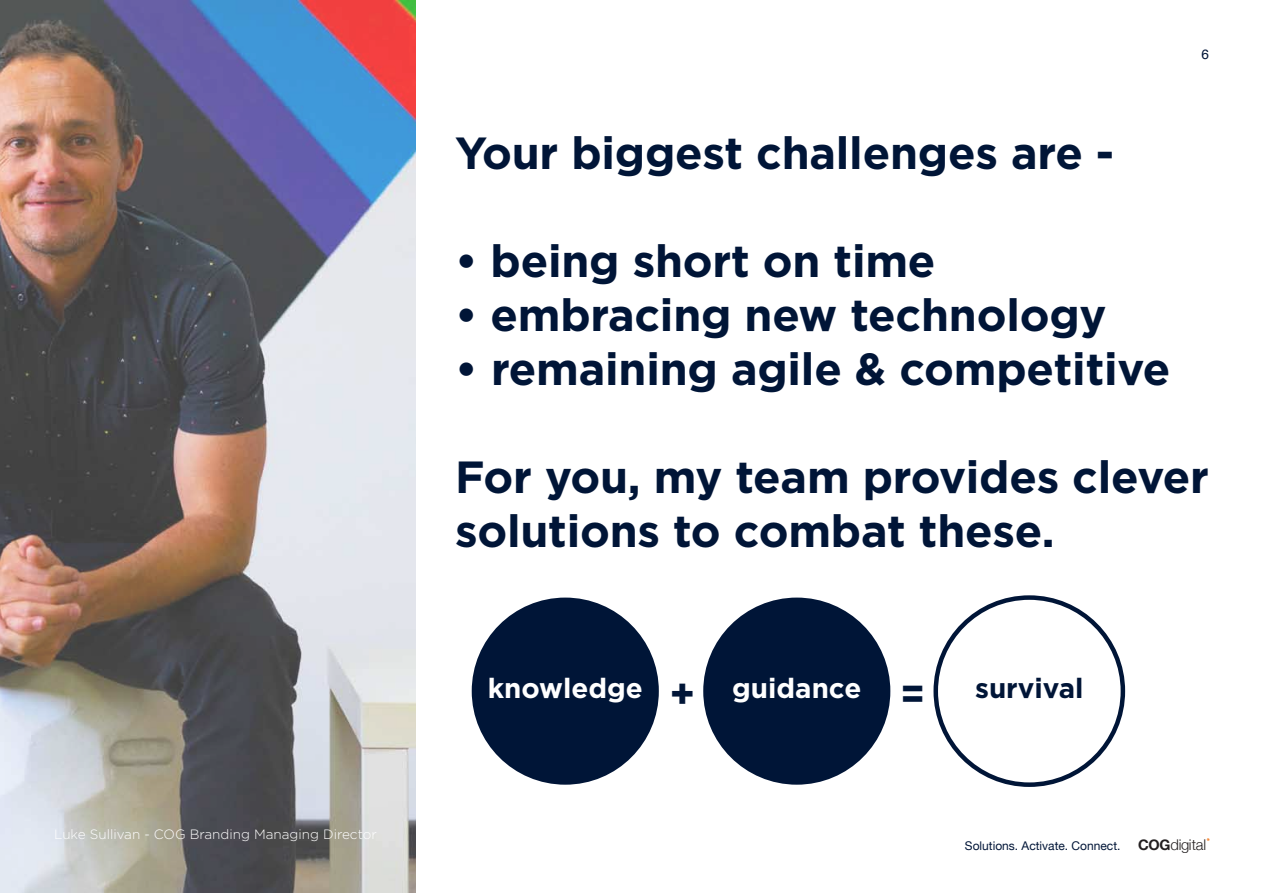
<style>
.page{position:relative;width:1263px;height:893px;background:#fff}
.page>*{position:absolute;margin:0;border:0;box-sizing:border-box;transform-origin:0 0}
.t1{font:700 45px/54px "Gotham HTF";letter-spacing:-.005em;color:#001537}
.t2{font:700 27.75px "Gotham HTF";color:#fff}
.t3{font:300 13.5px "Gotham HTF";color:#fff}
.t4{font:13.5px "Helvetica";color:#001537}
.t5{font:12px "Helvetica Neue";color:#001537}
.s1{font-size:40.5px;color:#001537}
.s2{color:#001537}
.s3{font-weight:700;font-size:14.55px;color:#231f20}
.s4{font-weight:300;font-size:14.85px;color:#231f20}
</style>
<div class="page">
<div style="left:472px;top:598px;width:187px;height:187px;background:#001537;border-radius:50%"></div>
<div style="left:703px;top:598px;width:187px;height:187px;background:#001537;border-radius:50%"></div>
<div style="left:933px;top:595px;width:192px;height:192px;border:4px solid #001537;border-radius:50%"></div>
<img style="left:0;top:0;width:416px;height:893px">
<p class="t3" style="left:54px;top:827px;width:324px">Luke Sullivan - COG Branding Managing Director</p>
<p class="t1" style="left:455px;top:125px;width:661px">Your biggest challenges are -</p>
<p class="t1" style="left:455px;top:233px;width:482px">• being short on time</p>
<p class="t1" style="left:455px;top:287px;width:653px">• embracing new technology</p>
<p class="t1" style="left:455px;top:341px;width:717px">• remaining agile &amp; competitive</p>
<p class="t4" style="left:1201px;top:44px;width:9px">6</p>
<p class="t1" style="left:455px;top:449px;width:755px">For you, my team provides clever solutions to combat these.</p>
<p class="t2" style="left:488px;top:672px;width:597px">knowledge <span class="s1">+</span> guidance <span class="s1">=</span> <span class="s2">survival</span></p>
<p class="t5" style="left:965px;top:837px;width:243px">Solutions. Activate. Connect. <span class="s3">COG</span><span class="s4">digital</span></p>
</div>
